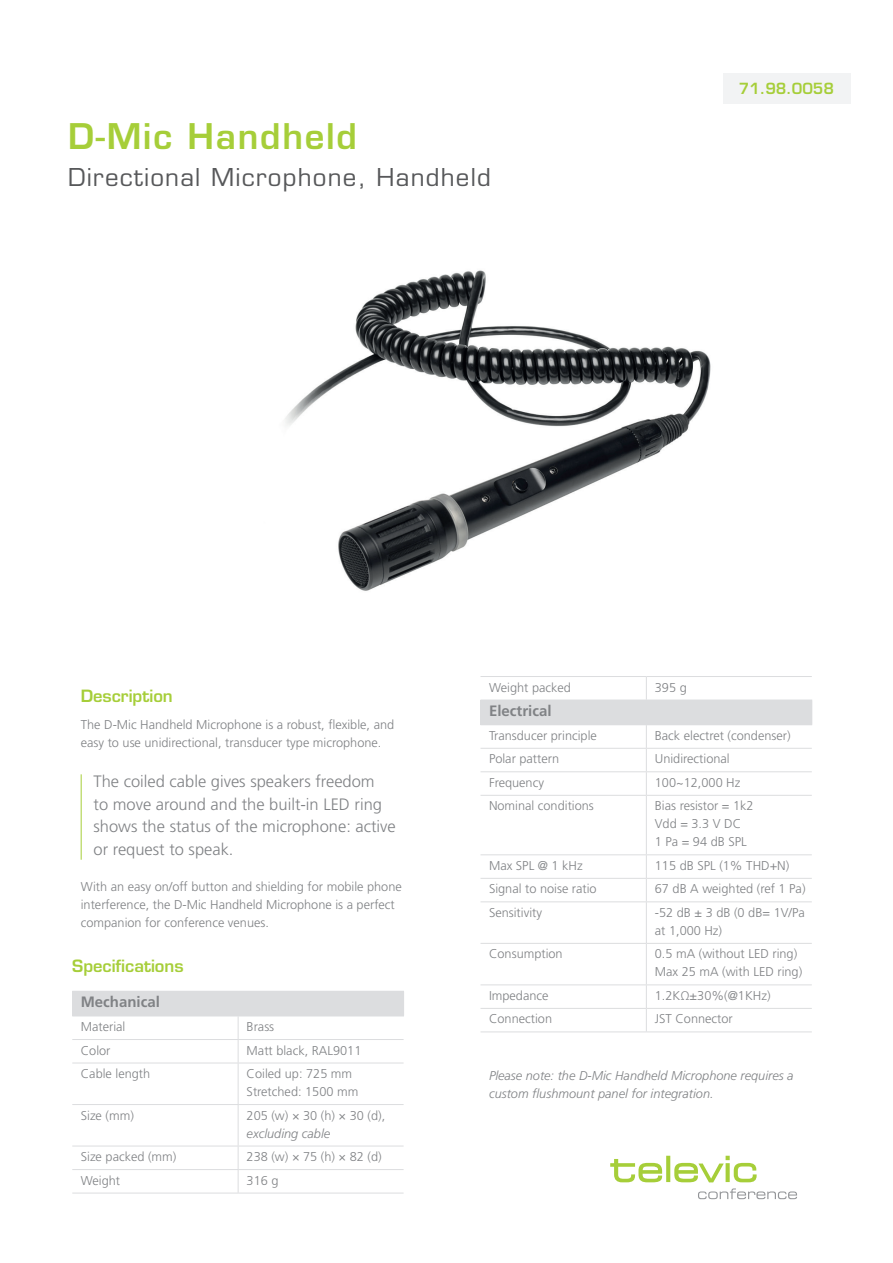
<style>
.page{position:relative;width:893px;height:1263px;background:#fff}
.page>*{position:absolute;margin:0;border:0;box-sizing:border-box;transform-origin:0 0}
.t1{font:600 34.5px "Eurostile LT Std";letter-spacing:.05em;color:#a6ce39}
.t2{font:24px "Eurostile LT Std";letter-spacing:.05em;color:#57585a}
.t3{font:300 16.5px/22.5px "Frutiger LT Std";color:#808285}
.t4{font:600 16.5px "Eurostile LT Std";color:#a6ce39}
.t5{font:700 15px "Frutiger LT Std";color:#808285}
.t6{font:600 15px "Eurostile LT Std";color:#a6ce39}
.t7{font:300 12.75px/18px "Frutiger LT Std";color:#808285}
.t8{font:italic 300 12.75px/18px "Frutiger LT Std";color:#808285}
</style>
<div class="page">
<svg style="left:698px;top:1188px;width:99px;height:11px"></svg>
<svg style="left:610px;top:1156px;width:147px;height:26px"></svg>
<img style="left:285px;top:270px;width:426px;height:321px">
<div style="left:72px;top:991px;width:332px;height:25px;background:#dcdddf"></div>
<hr style="left:72px;top:1063px;width:166px;height:1px;background:#dcdddf">
<hr style="left:238px;top:1063px;width:166px;height:1px;background:#dcdddf">
<hr style="left:72px;top:1104px;width:166px;height:1px;background:#dcdddf">
<hr style="left:238px;top:1104px;width:166px;height:1px;background:#dcdddf">
<hr style="left:72px;top:1039px;width:166px;height:1px;background:#dcdddf">
<hr style="left:72px;top:1146px;width:166px;height:1px;background:#dcdddf">
<hr style="left:72px;top:1169px;width:166px;height:1px;background:#dcdddf">
<hr style="left:72px;top:1193px;width:166px;height:1px;background:#dcdddf">
<hr style="left:238px;top:1039px;width:166px;height:1px;background:#dcdddf">
<svg style="left:238px;top:1016px;width:1px;height:47px"></svg>
<hr style="left:238px;top:1063px;width:1px;height:41px;background:#dcdddf">
<hr style="left:238px;top:1105px;width:1px;height:41px;background:#dcdddf">
<hr style="left:238px;top:1146px;width:166px;height:1px;background:#dcdddf">
<hr style="left:238px;top:1169px;width:166px;height:1px;background:#dcdddf">
<svg style="left:238px;top:1147px;width:1px;height:46px"></svg>
<hr style="left:238px;top:1193px;width:166px;height:1px;background:#dcdddf">
<hr style="left:81px;top:774px;width:1px;height:86px;background:#a6ce39">
<div style="left:480px;top:700px;width:332px;height:25px;background:#dcdddf"></div>
<hr style="left:480px;top:676px;width:166px;height:1px;background:#dcdddf">
<hr style="left:480px;top:748px;width:166px;height:1px;background:#dcdddf">
<hr style="left:480px;top:771px;width:166px;height:1px;background:#dcdddf">
<hr style="left:480px;top:795px;width:166px;height:1px;background:#dcdddf">
<hr style="left:646px;top:676px;width:166px;height:1px;background:#dcdddf">
<svg style="left:646px;top:677px;width:1px;height:23px"></svg>
<hr style="left:646px;top:748px;width:166px;height:1px;background:#dcdddf">
<hr style="left:646px;top:771px;width:166px;height:1px;background:#dcdddf">
<svg style="left:646px;top:725px;width:1px;height:70px"></svg>
<hr style="left:646px;top:795px;width:166px;height:1px;background:#dcdddf">
<hr style="left:646px;top:796px;width:1px;height:58px;background:#dcdddf">
<svg style="left:646px;top:855px;width:1px;height:46px"></svg>
<hr style="left:646px;top:902px;width:1px;height:41px;background:#dcdddf">
<hr style="left:646px;top:944px;width:1px;height:40px;background:#dcdddf">
<svg style="left:646px;top:985px;width:1px;height:46px"></svg>
<hr style="left:480px;top:854px;width:166px;height:1px;background:#dcdddf">
<hr style="left:646px;top:854px;width:166px;height:1px;background:#dcdddf">
<hr style="left:480px;top:878px;width:166px;height:1px;background:#dcdddf">
<hr style="left:646px;top:878px;width:166px;height:1px;background:#dcdddf">
<hr style="left:480px;top:901px;width:166px;height:1px;background:#dcdddf">
<hr style="left:646px;top:901px;width:166px;height:1px;background:#dcdddf">
<hr style="left:480px;top:943px;width:166px;height:1px;background:#dcdddf">
<hr style="left:646px;top:943px;width:166px;height:1px;background:#dcdddf">
<hr style="left:480px;top:984px;width:166px;height:1px;background:#dcdddf">
<hr style="left:646px;top:984px;width:166px;height:1px;background:#dcdddf">
<hr style="left:480px;top:1008px;width:166px;height:1px;background:#dcdddf">
<hr style="left:646px;top:1008px;width:166px;height:1px;background:#dcdddf">
<hr style="left:480px;top:1031px;width:166px;height:1px;background:#dcdddf">
<hr style="left:646px;top:1031px;width:166px;height:1px;background:#dcdddf">
<div style="left:722px;top:73px;width:128px;height:30px;background:#f2f3f4"></div>
<h1 class="t1" style="left:68px;top:115px;width:291px">D-Mic Handheld</h1>
<h2 class="t2" style="left:68px;top:163px;width:424px">Directional Microphone, Handheld</h2>
<p class="t6" style="left:739px;top:79px;width:97px">71.98.0058</p>
<p class="t6" style="left:792px;top:79px;width:44px">2 00</p>
<p class="t4" style="left:81px;top:686px;width:94px">Description</p>
<p class="t7" style="left:81px;top:715px;width:315px">The D-Mic Handheld Microphone is a robust, flexible, and easy to use unidirectional, transducer type microphone.</p>
<p class="t3" style="left:94px;top:770px;width:304px">The coiled cable gives speakers freedom<br>to move around and the built-in LED ring shows the status of the microphone: active or request to speak.</p>
<p class="t7" style="left:81px;top:877px;width:323px">With an easy on/off button and shielding for mobile phone interference, the D-Mic Handheld Microphone is a perfect companion for conference venues.</p>
<p class="t4" style="left:72px;top:956px;width:113px">Specifications</p>
<p class="t5" style="left:81px;top:993px;width:81px">Mechanical</p>
<p class="t7" style="left:81px;top:1018px;width:46px">Material</p>
<p class="t7" style="left:247px;top:1018px;width:29px">Brass</p>
<p class="t7" style="left:81px;top:1041px;width:31px">Color</p>
<p class="t7" style="left:247px;top:1041px;width:116px">Matt black, RAL9011</p>
<p class="t7" style="left:81px;top:1065px;width:71px">Cable length</p>
<p class="t7" style="left:247px;top:1065px;width:113px">Coiled up: 725 mm<br>Stretched: 1500 mm</p>
<p class="t7" style="left:81px;top:1106px;width:55px">Size (mm)</p>
<p class="t7" style="left:247px;top:1106px;width:140px">205 (w) × 30 (h) × 30 (d),</p>
<p class="t8" style="left:247px;top:1124px;width:85px">excluding cable</p>
<p class="t7" style="left:81px;top:1148px;width:97px">Size packed (mm)</p>
<p class="t7" style="left:247px;top:1148px;width:137px">238 (w) × 75 (h) × 82 (d)</p>
<p class="t7" style="left:81px;top:1171px;width:41px">Weight</p>
<p class="t7" style="left:247px;top:1171px;width:33px">316 g</p>
<p class="t7" style="left:489px;top:678px;width:83px">Weight packed</p>
<p class="t7" style="left:655px;top:678px;width:33px">395 g</p>
<p class="t5" style="left:489px;top:702px;width:64px">Electrical</p>
<p class="t7" style="left:489px;top:726px;width:109px">Transducer principle</p>
<p class="t7" style="left:655px;top:726px;width:137px">Back electret (condenser)</p>
<p class="t7" style="left:489px;top:750px;width:72px">Polar pattern</p>
<p class="t7" style="left:655px;top:750px;width:76px">Unidirectional</p>
<p class="t7" style="left:489px;top:773px;width:57px">Frequency</p>
<p class="t7" style="left:655px;top:773px;width:87px">100~12,000 Hz</p>
<p class="t7" style="left:489px;top:797px;width:106px">Nominal conditions</p>
<p class="t7" style="left:655px;top:797px;width:100px">Bias resistor = 1k2<br>Vdd = 3.3 V DC<br>1 Pa = 94 dB SPL</p>
<p class="t7" style="left:489px;top:857px;width:95px">Max SPL @ 1 kHz</p>
<p class="t7" style="left:655px;top:857px;width:136px">115 dB SPL (1% THD+N)</p>
<p class="t7" style="left:489px;top:880px;width:109px">Signal to noise ratio</p>
<p class="t7" style="left:655px;top:880px;width:152px">67 dB A weighted (ref 1 Pa)</p>
<p class="t7" style="left:489px;top:904px;width:55px">Sensitivity</p>
<p class="t7" style="left:655px;top:904px;width:151px">-52 dB ± 3 dB (0 dB= 1V/Pa at 1,000 Hz)</p>
<p class="t7" style="left:489px;top:945px;width:75px">Consumption</p>
<p class="t7" style="left:655px;top:945px;width:149px">0.5 mA (without LED ring)<br>Max 25 mA (with LED ring)</p>
<p class="t7" style="left:489px;top:987px;width:61px">Impedance</p>
<p class="t7" style="left:655px;top:987px;width:117px">1.2KΩ±30%(@1KHz)</p>
<p class="t7" style="left:489px;top:1010px;width:65px">Connection</p>
<p class="t7" style="left:655px;top:1010px;width:79px">JST Connector</p>
<p class="t8" style="left:489px;top:1067px;width:306px">Please note: the D-Mic Handheld Microphone requires a custom flushmount panel for integration.</p>
</div>
